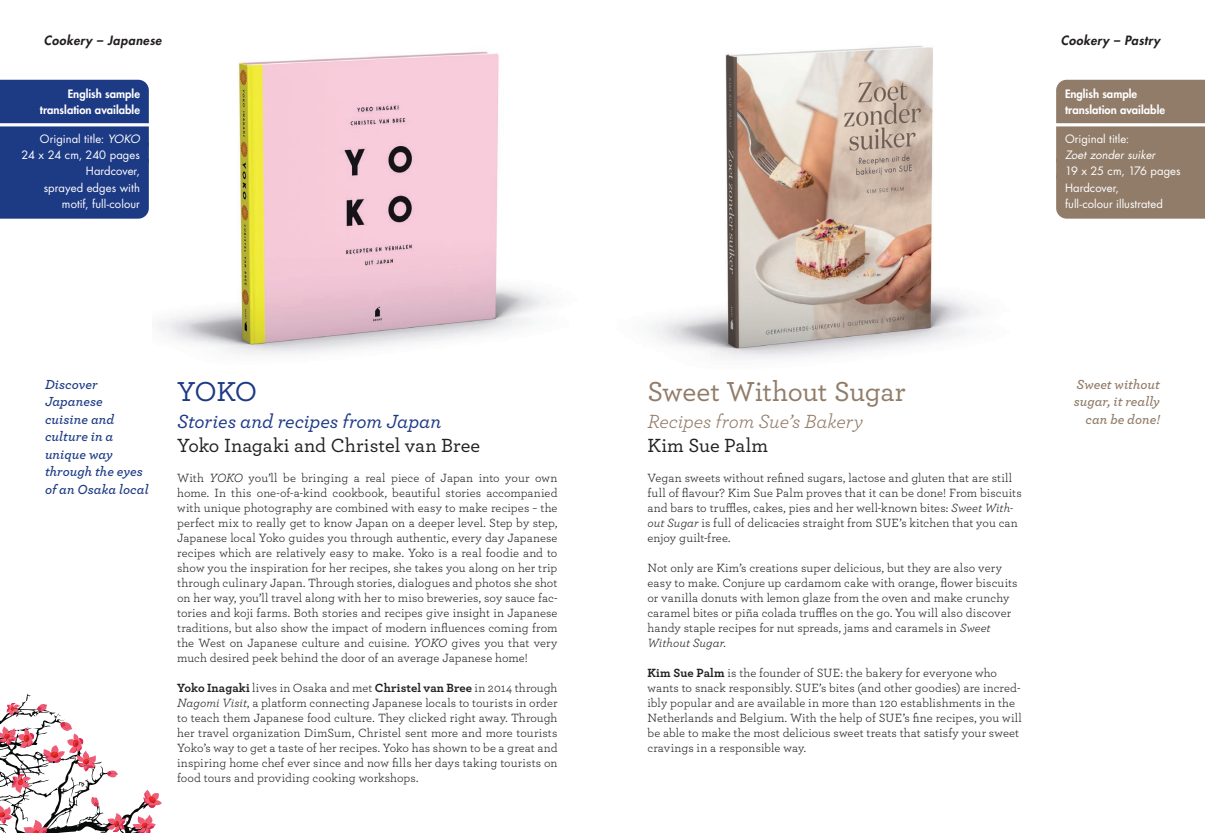
<style>
.page{position:relative;width:1205px;height:833px;background:#fff}
.page>*{position:absolute;margin:0;border:0;box-sizing:border-box;transform-origin:0 0}
.titel{font:500 28.75px "Archer";letter-spacing:-.015em;color:#917c69}
.titel-2{font:500 28.75px "Archer";color:#1d3a85}
.auteur{font:500 20px "Archer";color:#231f20}
.subtitel{font:italic 500 20px "Archer";letter-spacing:-.005em;color:#1d3a85}
.subtitel-2{font:italic 20px "Archer";letter-spacing:-.005em;color:#917c69}
.zijtekst{font:italic 600 13.75px/17.5px "Archer";color:#1d3a85}
.zijtekst-2{font:italic 600 13.75px/17.5px "Archer";color:#917c69;text-align:right}
.Plat{font:12.5px/15px "Archer";letter-spacing:.005em;color:#231f20}
.omschr{font:italic 800 12.5px "Futura Std";letter-spacing:.045em;color:#231f20}
.blokje_info{font:11.25px/16.2px "Futura Std";letter-spacing:.005em;color:#fff;text-align:right}
.blokje_info_kop{font:800 11.25px/16.2px "Futura Std";color:#fff;text-align:right}
.blokje_info-2{font:italic 11.25px/16.2px "Futura Std";color:#fff}
.s1{font-style:italic}
.s2{font-weight:700}
.s3{font-style:normal}
</style>
<div class="page">
<svg style="left:0;top:693px;width:162px;height:140px"></svg>
<img style="left:158px;top:51px;width:393px;height:304px">
<div style="left:0;top:80px;width:149px;height:139px;background:#1d3a85"></div>
<img style="left:650px;top:45px;width:419px;height:314px">
<div style="left:1056px;top:80px;width:149px;height:139px;background:#917c69"></div>
<p class="omschr" style="left:44px;top:32px;width:119px">Cookery – Japanese</p>
<p class="blokje_info_kop" style="left:40px;top:86px;width:102px">English sample translation available</p>
<p class="blokje_info" style="left:40px;top:131px;width:102px">Original title: <span class="s1">YOKO</span></p>
<p class="blokje_info" style="left:21px;top:147px;width:120px">24 x 24 cm, 240 pages</p>
<p class="blokje_info" style="left:44px;top:163px;width:98px">Hardcover, sprayed edges with motif, full-colour</p>
<p class="zijtekst" style="left:45px;top:374px;width:105px">Discover<br>Japanese cuisine and culture in a unique way through the eyes of an Osaka local</p>
<p class="titel-2" style="left:177px;top:370px;width:81px">YOKO</p>
<p class="subtitel" style="left:177px;top:406px;width:265px">Stories and recipes from Japan</p>
<p class="auteur" style="left:177px;top:430px;width:304px">Yoko Inagaki and Christel van Bree</p>
<p class="Plat" style="left:177px;top:469px;width:382px;text-align:justify">With <span class="s1">YOKO</span> you’ll be bringing a real piece of Japan into your own home. In this one-of-a-kind cookbook, beautiful stories accompanied with unique photography are combined with easy to make recipes − the perfect mix to really get to know Japan on a deeper level. Step by step, Japanese local Yoko guides you through authentic, every day Japanese recipes which are relatively easy to make. Yoko is a real foodie and to show you the inspiration for her recipes, she takes you along on her trip through culinary Japan. Through stories, dialogues and photos she shot on her way, you’ll travel along with her to miso breweries, soy sauce fac&shy;tories and koji farms. Both stories and recipes give insight in Japanese traditions, but also show the impact of modern influences coming from the West on Japanese culture and cuisine. <span class="s1">YOKO</span> gives you that very much desired peek behind the door of an average Japanese home!</p>
<p class="Plat" style="left:177px;top:679px;width:382px;text-align:justify"><span class="s2">Yoko Inagaki</span> lives in Osaka and met <span class="s2">Christel van Bree</span> in 2014 through <span class="s1">Nagomi Visit</span>, a platform connecting Japanese locals to tourists in order to teach them Japanese food culture. They clicked right away. Through her travel organization DimSum, Christel sent more and more tourists Yoko’s way to get a taste of her recipes. Yoko has shown to be a great and inspiring home chef ever since and now fills her days taking tourists on food tours and providing cooking workshops.</p>
<p class="omschr" style="left:1061px;top:32px;width:101px">Cookery – Pastry</p>
<p class="blokje_info_kop" style="left:1065px;top:86px;width:102px;text-align:left">English sample translation available</p>
<p class="blokje_info-2" style="left:1065px;top:131px;width:92px"><span class="s3">Original title:<br></span>Zoet zonder suiker</p>
<p class="blokje_info" style="left:1065px;top:163px;width:117px">19 x 25 cm, 176 pages</p>
<p class="blokje_info" style="left:1065px;top:179px;width:99px;text-align:left">Hardcover, full-colour illustrated</p>
<p class="titel" style="left:647px;top:370px;width:260px">Sweet Without Sugar</p>
<p class="subtitel-2" style="left:647px;top:407px;width:217px">Recipes from Sue’s Bakery</p>
<p class="auteur" style="left:647px;top:430px;width:122px">Kim Sue Palm</p>
<p class="Plat" style="left:647px;top:469px;width:376px">Vegan sweets without refined sugars, lactose and gluten that are still full of flavour? Kim Sue Palm proves that it can be done! From biscuits and bars to truffles, cakes, pies and her well-known bites: <span class="s1">Sweet With&shy;out Sugar</span> is full of delicacies straight from SUE’s kitchen that you can enjoy guilt-free.</p>
<p class="Plat" style="left:647px;top:559px;width:371px">Not only are Kim’s creations super delicious, but they are also very easy to make. Conjure up cardamom cake with orange, flower biscuits or vanilla donuts with lemon glaze from the oven and make crunchy caramel bites or piña colada truffles on the go. You will also discover handy staple recipes for nut spreads, jams and caramels in <span class="s1">Sweet Without Sugar</span>.</p>
<p class="Plat" style="left:647px;top:664px;width:376px"><span class="s2">Kim Sue Palm</span> is the founder of SUE: the bakery for everyone who wants to snack responsibly. SUE’s bites (and other goodies) are incred&shy;ibly popular and are available in more than 120 establishments in the Netherlands and Belgium. With the help of SUE’s fine recipes, you will be able to make the most delicious sweet treats that satisfy your sweet cravings in a responsible way.</p>
<p class="zijtekst-2" style="left:1073px;top:374px;width:88px">Sweet without sugar, it really can be done!</p>
</div>
